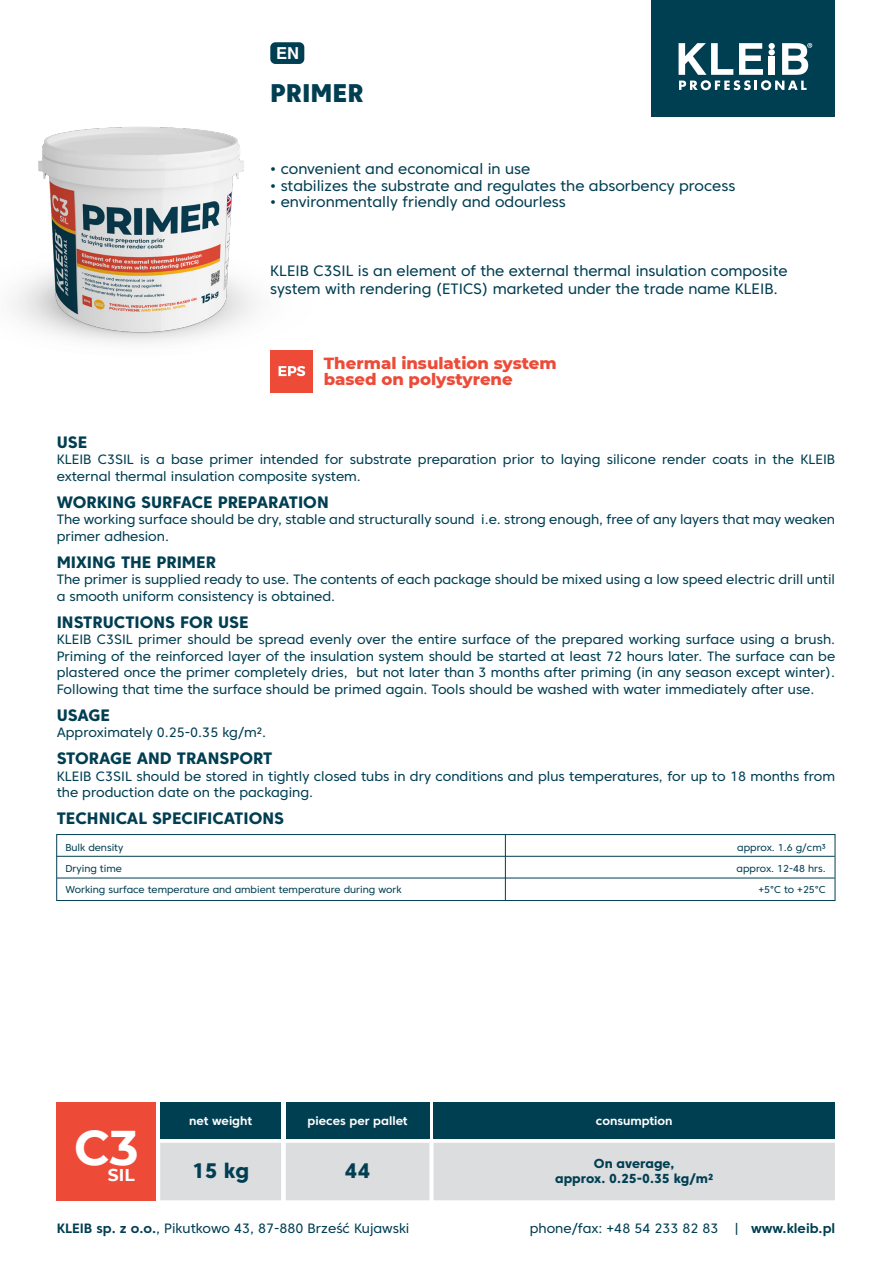
<style>
.page{position:relative;width:893px;height:1263px;background:#fff}
.page>*{position:absolute;margin:0;border:0;box-sizing:border-box;transform-origin:0 0}
.t1{font:700 48.6px "Montserrat";color:#fff}
.t2{font:800 25.5px "Core Sans C 85";color:#003e52}
.t3{font:800 21px "Core Sans C 75";color:#003e52}
.t4{font:700 17.1px "Montserrat";color:#fff}
.t5{font:800 16.5px "Core Sans C 75";color:#003e52}
.t6{font:800 16.5px/16.5px "Montserrat";color:#ed4b38}
.t7{font:700 16.5px "Helvetica";color:#fff}
.t8{font:15px/18px "Core Sans C 45";color:#003e52}
.t9{font:13.5px/16.5px "Core Sans C 45";color:#003e52}
.t10{font:800 13.05px/15.6px "Core Sans C 75";color:#003e52;text-align:center}
.t11{font:700 12px "Core Sans C 65";color:#fff}
.t12{font:10.05px/21.1px "Core Sans C 45";color:#003e52}
.s1{font-family:"Core Sans C 65";font-weight:700}
</style>
<div class="page">
<img style="left:13px;top:126px;width:242px;height:217px">
<div style="left:57px;top:1102px;width:99px;height:98px;background:#ed4b38"></div>
<hr style="left:505px;top:834px;width:1px;height:66px;background:#003e52">
<hr style="left:57px;top:856px;width:778px;height:1px;background:#003e52">
<hr style="left:57px;top:877px;width:778px;height:1px;background:#003e52">
<div style="left:56px;top:834px;width:779px;height:67px;border:1px solid #003e52"></div>
<div style="left:160px;top:1102px;width:121px;height:36px;background:#003e52"></div>
<div style="left:286px;top:1102px;width:143px;height:36px;background:#003e52"></div>
<div style="left:160px;top:1143px;width:675px;height:57px;background:#dcdddf"></div>
<div style="left:434px;top:1102px;width:401px;height:36px;background:#003e52"></div>
<div style="left:270px;top:42px;width:34px;height:22px;background:#003e52;border-radius:5px"></div>
<div style="left:270px;top:350px;width:43px;height:42px;background:#ed4b38"></div>
<svg style="left:279px;top:366px;width:26px;height:10px"></svg>
<div style="left:651px;top:0;width:184px;height:116px;background:#003e52"></div>
<svg style="left:679px;top:43px;width:133px;height:47px"></svg>
<p class="t7" style="left:276px;top:43px;width:24px">EN</p>
<h2 class="t2" style="left:270px;top:77px;width:95px">PRIMER</h2>
<p class="t8" style="left:270px;top:160px;width:262px">• convenient and economical in use</p>
<p class="t8" style="left:270px;top:176px;width:467px">• stabilizes the substrate and regulates the absorbency process</p>
<p class="t8" style="left:270px;top:193px;width:297px">• environmentally friendly and odourless</p>
<p class="t8" style="left:270px;top:262px;width:519px">KLEIB C3SIL is an element of the external thermal insulation composite system with rendering (ETICS) marketed under the trade name KLEIB.</p>
<p class="t6" style="left:324px;top:354px;width:234px">Thermal insulation system based on polystyrene</p>
<p class="t5" style="left:57px;top:432px;width:32px">USE</p>
<p class="t9" style="left:57px;top:451px;width:780px">KLEIB C3SIL is a base primer intended for substrate preparation prior to laying silicone render coats in the KLEIB external thermal insulation composite system.</p>
<p class="t5" style="left:57px;top:492px;width:274px">WORKING SURFACE PREPARATION</p>
<p class="t9" style="left:57px;top:511px;width:780px">The working surface should be dry, stable and structurally sound i.e. strong enough, free of any layers that may weaken primer adhesion.</p>
<p class="t5" style="left:57px;top:552px;width:161px">MIXING THE PRIMER</p>
<p class="t9" style="left:57px;top:571px;width:780px">The primer is supplied ready to use. The contents of each package should be mixed using a low speed electric drill until a smooth uniform consistency is obtained.</p>
<p class="t5" style="left:57px;top:612px;width:193px">INSTRUCTIONS FOR USE</p>
<p class="t9" style="left:57px;top:631px;width:780px;text-align:justify">KLEIB C3SIL primer should be spread evenly over the entire surface of the prepared working surface using a brush.<br>Priming of the reinforced layer of the insulation system should be started at least 72 hours later. The surface can be plastered once the primer completely dries, but not later than 3 months after priming (in any season except winter).<br>Following that time the surface should be primed again. Tools should be washed with water immediately after use.</p>
<p class="t5" style="left:57px;top:705px;width:55px">USAGE</p>
<p class="t9" style="left:57px;top:724px;width:211px">Approximately 0.25-0.35 kg/m².</p>
<p class="t5" style="left:57px;top:748px;width:217px">STORAGE AND TRANSPORT</p>
<p class="t9" style="left:57px;top:768px;width:780px">KLEIB C3SIL should be stored in tightly closed tubs in dry conditions and plus temperatures, for up to 18 months from the production date on the packaging.</p>
<p class="t5" style="left:57px;top:808px;width:229px">TECHNICAL SPECIFICATIONS</p>
<p class="t12" style="left:65px;top:837px;width:338px">Bulk density<br>Drying time<br>Working surface temperature and ambient temperature during work</p>
<p class="t12" style="left:736px;top:837px;width:91px;text-align:right">approx. 1.6 g/cm³ approx. 12-48 hrs. +5°C to +25°C</p>
<h1 class="t1" style="left:74px;top:1113px;width:66px">C3</h1>
<p class="t4" style="left:108px;top:1162px;width:28px">SIL</p>
<p class="t11" style="left:189px;top:1113px;width:64px">net weight</p>
<h3 class="t3" style="left:192px;top:1157px;width:59px">15 kg</h3>
<h3 class="t3" style="left:345px;top:1157px;width:27px">44</h3>
<p class="t11" style="left:308px;top:1113px;width:102px">pieces per pallet</p>
<p class="t11" style="left:596px;top:1113px;width:78px">consumption</p>
<p class="t10" style="left:555px;top:1155px;width:160px">On average,<br>approx. 0.25-0.35 kg/m²</p>
<p class="t9" style="left:57px;top:1220px;width:354px"><span class="s1">KLEIB sp. z o.o.</span>, Pikutkowo 43, 87-880 Brześć Kujawski</p>
<p class="t9" style="left:530px;top:1220px;width:307px">phone/fax: +48 54 233 82 83 | <span class="s1">www.kleib.pl</span></p>
</div>
